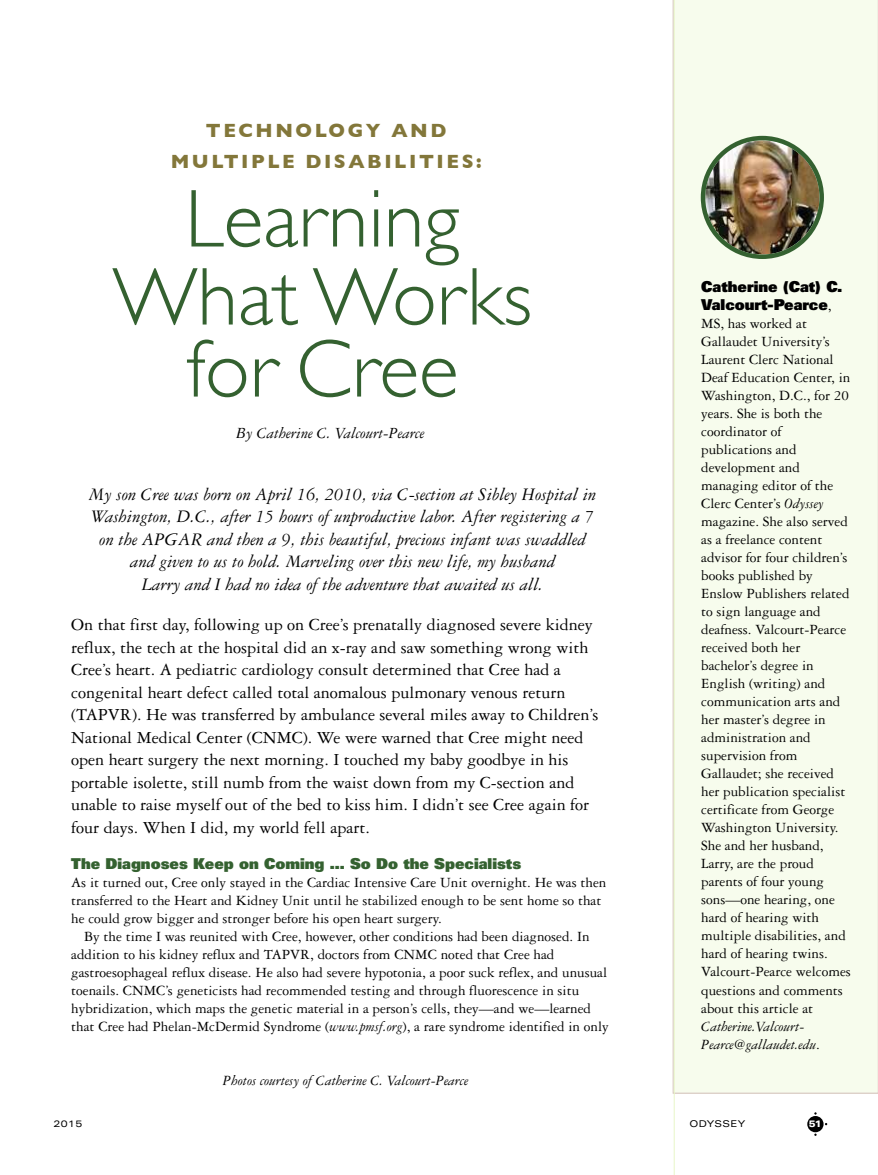
<style>
.page{position:relative;width:878px;height:1175px;background:#fff}
.page>*{position:absolute;margin:0;border:0;box-sizing:border-box;transform-origin:0 0}
.t1{font:300 82.5px/75px "Gill Sans";color:#346130;text-align:center}
.t2{font:700 19.5px/31.5px "Gill Sans";letter-spacing:.13em;color:#83773a;text-align:center}
.t3{font:italic 18.75px/22.5px "Garamond Three";color:#000;text-align:center}
.t4{font:18px/22.5px "Garamond Three";color:#000}
.t5{font:italic 16.5px "Garamond Three";color:#000}
.t6{font:15px/18px "Garamond Three";color:#000}
.t7{font:italic 15px/18px "Garamond Three";color:#000}
.t8{font:900 15px "Univers";color:#346130}
.t9{font:900 15px/18px "Univers";color:#000}
.t10{font:expanded 9.3px "Univers";letter-spacing:.035em;color:#000}
.t11{font:900 expanded 9.3px "Univers";color:#fff}
.s1{font-style:italic}
.s2{font-family:"Garamond Three";font-weight:400}
.s3{font-style:normal}
</style>
<div class="page">
<div style="left:807px;top:1116px;width:16px;height:16px;background:#000;border-radius:50%"></div>
<div style="left:673px;top:0;width:205px;height:1093px;background:#f7fced"></div>
<hr style="left:674px;top:0;width:1px;height:1174px;background:#e8f6c8">
<img style="left:700px;top:136px;width:124px;height:123px">
<h2 class="t2" style="left:171px;top:114px;width:312px">TECHNOLOGY AND<br>MULTIPLE DISABILITIES:</h2>
<h1 class="t1" style="left:112px;top:182px;width:421px">Learning<br>What Works for Cree</h1>
<p class="t5" style="left:236px;top:426px;width:190px">By Catherine C. Valcourt-Pearce</p>
<p class="t3" style="left:89px;top:484px;width:509px">My son Cree was born on April 16, 2010, via C-section at Sibley Hospital in Washington, D.C., after 15 hours of unproductive labor. After registering a 7 on the APGAR and then a 9, this beautiful, precious infant was swaddled and given to us to hold. Marveling over this new life, my husband<br>Larry and I had no idea of the adventure that awaited us all.</p>
<p class="t4" style="left:71px;top:615px;width:529px">On that first day, following up on Cree’s prenatally diagnosed severe kidney reflux, the tech at the hospital did an x-ray and saw something wrong with Cree’s heart. A pediatric cardiology consult determined that Cree had a congenital heart defect called total anomalous pulmonary venous return (TAPVR). He was transferred by ambulance several miles away to Children’s National Medical Center (CNMC). We were warned that Cree might need open heart surgery the next morning. I touched my baby goodbye in his portable isolette, still numb from the waist down from my C-section and unable to raise myself out of the bed to kiss him. I didn’t see Cree again for four days. When I did, my world fell apart.</p>
<p class="t8" style="left:71px;top:858px;width:451px">The Diagnoses Keep on Coming … So Do the Specialists</p>
<p class="t6" style="left:71px;top:874px;width:536px">As it turned out, Cree only stayed in the Cardiac Intensive Care Unit overnight. He was then transferred to the Heart and Kidney Unit until he stabilized enough to be sent home so that he could grow bigger and stronger before his open heart surgery.</p>
<p class="t6" style="left:71px;top:928px;width:539px;text-indent:13px">By the time I was reunited with Cree, however, other conditions had been diagnosed. In addition to his kidney reflux and TAPVR, doctors from CNMC noted that Cree had gastroesophageal reflux disease. He also had severe hypotonia, a poor suck reflex, and unusual toenails. CNMC’s geneticists had recommended testing and through fluorescence in situ hybridization, which maps the genetic material in a person’s cells, they—and we—learned that Cree had Phelan-McDermid Syndrome (<span class="s1">www.pmsf.org</span>), a rare syndrome identified in only</p>
<p class="t7" style="left:223px;top:1072px;width:247px">Photos courtesy of Catherine C. Valcourt-Pearce</p>
<p class="t9" style="left:701px;top:279px;width:143px">Catherine (Cat) C.<br>Valcourt-Pearce<span class="s2">,</span></p>
<p class="t6" style="left:701px;top:316px;width:151px">MS, has worked at<br>Gallaudet University’s<br>Laurent Clerc National<br>Deaf Education Center, in<br>Washington, D.C., for 20 years. She is both the coordinator of publications and development and managing editor of the<br>Clerc Center’s <span class="s1">Odyssey </span>magazine. She also served as a freelance content advisor for four children’s books published by<br>Enslow Publishers related to sign language and deafness. Valcourt-Pearce received both her bachelor’s degree in<br>English (writing) and communication arts and her master’s degree in administration and supervision from<br>Gallaudet; she received her publication specialist certificate from George<br>Washington University.<br>She and her husband,<br>Larry, are the proud parents of four young sons—one hearing, one hard of hearing with multiple disabilities, and hard of hearing twins.<br>Valcourt-Pearce welcomes questions and comments about this article at</p>
<p class="t7" style="left:701px;top:1018px;width:120px">Catherine.Valcourt-<br>Pearce@gallaudet.edu<span class="s3">.</span></p>
<p class="t10" style="left:54px;top:1120px;width:30px">2015</p>
<p class="t10" style="left:689px;top:1120px;width:57px">ODYSSEY</p>
<p class="t11" style="left:809px;top:1120px;width:14px">51</p>
</div>
